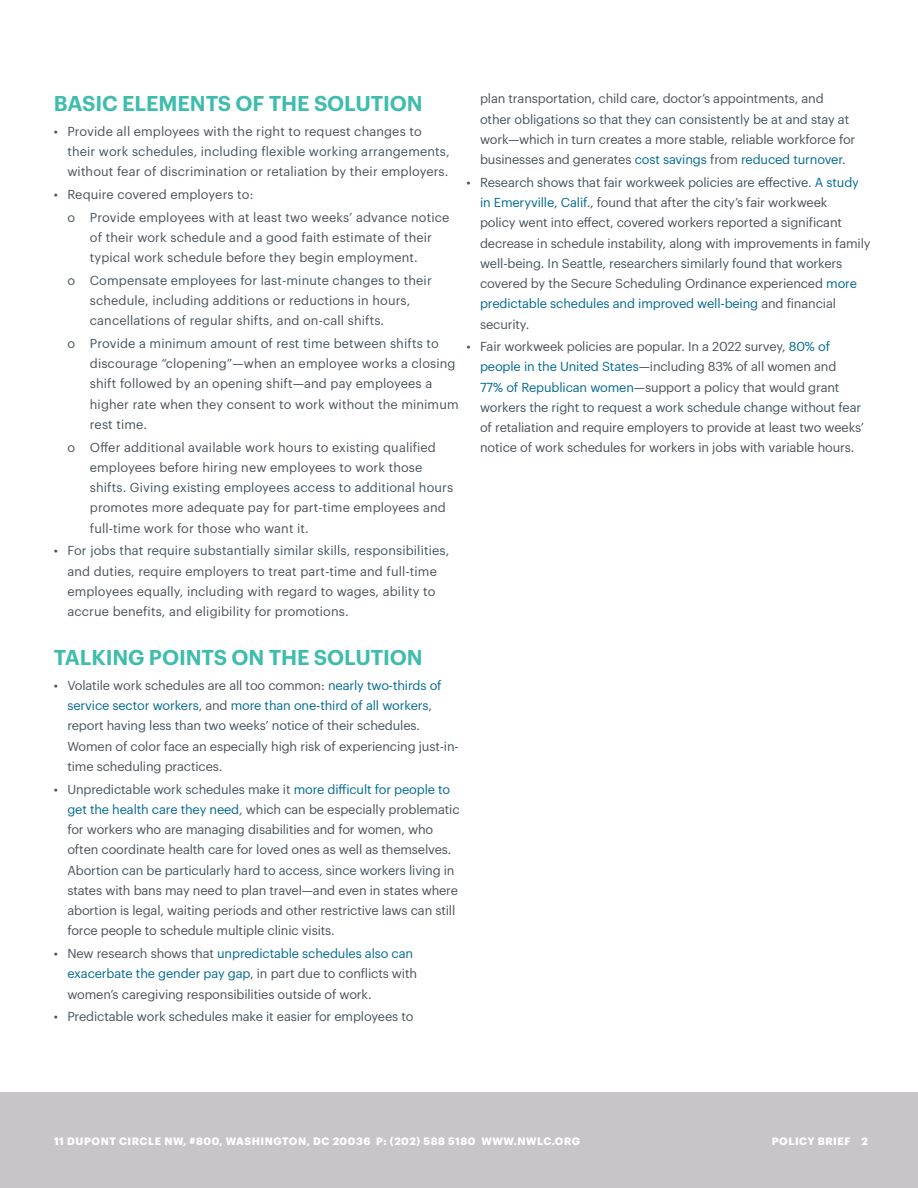
<style>
.page{position:relative;width:918px;height:1188px;background:#fff}
.page>*{position:absolute;margin:0;border:0;box-sizing:border-box;transform-origin:0 0}
.t1{font:600 21px "Graphik";letter-spacing:-.005em;color:#3ebdad}
.t2{font:12.75px/20.2px "Graphik";letter-spacing:-.01em;color:#48535b}
.t3{font:12.75px/20.2px "Graphik";letter-spacing:.01em;color:#48535b}
.t4{font:700 10.5px "Graphik";letter-spacing:.055em;color:#fff}
.s1{color:#006993}
</style>
<div class="page">
<div style="left:0;top:1093px;width:918px;height:95px;background:#c7c5c7"></div>
<h1 class="t1" style="left:54px;top:87px;width:370px">BASIC ELEMENTS OF THE SOLUTION</h1>
<p class="t3" style="left:67px;top:120px;width:384px;text-indent:-14px">• Provide all employees with the right to request changes to their work schedules, including flexible working arrangements, without fear of discrimination or retaliation by their employers.</p>
<p class="t3" style="left:67px;top:182px;width:384px;line-height:22.6px;text-indent:-14px">• Require covered employers to:<br>o Provide employees with at least two weeks’ advance notice</p>
<p class="t3" style="left:90px;top:226px;width:344px">of their work schedule and a good faith estimate of their typical work schedule before they begin employment.</p>
<p class="t3" style="left:90px;top:269px;width:343px;text-indent:-23px">o Compensate employees for last-minute changes to their schedule, including additions or reductions in hours, cancellations of regular shifts, and on-call shifts.</p>
<p class="t3" style="left:90px;top:332px;width:370px;text-indent:-23px">o Provide a minimum amount of rest time between shifts to discourage “clopening”—when an employee works a closing shift followed by an opening shift—and pay employees a higher rate when they consent to work without the minimum rest time.</p>
<p class="t3" style="left:90px;top:436px;width:365px;text-indent:-23px">o Offer additional available work hours to existing qualified employees before hiring new employees to work those shifts. Giving existing employees access to additional hours promotes more adequate pay for part-time employees and full-time work for those who want it.</p>
<p class="t3" style="left:67px;top:539px;width:384px;text-indent:-14px">• For jobs that require substantially similar skills, responsibilities, and duties, require employers to treat part-time and full-time employees equally, including with regard to wages, ability to accrue benefits, and eligibility for promotions.</p>
<h1 class="t1" style="left:54px;top:641px;width:370px">TALKING POINTS ON THE SOLUTION</h1>
<p class="t2" style="left:67px;top:674px;width:393px;text-indent:-14px">• Volatile work schedules are all too common: <span class="s1">nearly two-thirds of service sector workers</span>, and <span class="s1">more than one-third of all workers</span>, report having less than two weeks’ notice of their schedules.<br>Women of color face an especially high risk of experiencing just-in&shy;time scheduling practices.</p>
<p class="t2" style="left:67px;top:778px;width:394px;text-indent:-14px">• Unpredictable work schedules make it <span class="s1">more difficult for people to get the health care they need</span>, which can be especially problematic for workers who are managing disabilities and for women, who often coordinate health care for loved ones as well as themselves.<br>Abortion can be particularly hard to access, since workers living in states with bans may need to plan travel—and even in states where abortion is legal, waiting periods and other restrictive laws can still force people to schedule multiple clinic visits.</p>
<p class="t2" style="left:67px;top:942px;width:351px;text-indent:-14px">• New research shows that <span class="s1">unpredictable schedules also can exacerbate the gender pay gap</span>, in part due to conflicts with women’s caregiving responsibilities outside of work.</p>
<p class="t2" style="left:54px;top:1005px;width:361px">• Predictable work schedules make it easier for employees to</p>
<p class="t2" style="left:480px;top:88px;width:377px">plan transportation, child care, doctor’s appointments, and other obligations so that they can consistently be at and stay at work—which in turn creates a more stable, reliable workforce for businesses and generates <span class="s1">cost savings</span> from <span class="s1">reduced turnover</span>.</p>
<p class="t2" style="left:480px;top:171px;width:392px;text-indent:-14px">• Research shows that fair workweek policies are effective. <span class="s1">A study in Emeryville, Calif</span>., found that after the city’s fair workweek<br>policy went into effect, covered workers reported a significant decrease in schedule instability, along with improvements in family well-being. In Seattle, researchers similarly found that workers covered by the Secure Scheduling Ordinance experienced <span class="s1">more predictable schedules and improved well-being</span> and financial security.</p>
<p class="t2" style="left:480px;top:335px;width:386px;text-indent:-14px">• Fair workweek policies are popular. In a 2022 survey, <span class="s1">80% of people in the United States</span>—including 83% of all women and<br><span class="s1">77% of Republican women</span>—support a policy that would grant workers the right to request a work schedule change without fear of retaliation and require employers to provide at least two weeks’ notice of work schedules for workers in jobs with variable hours.</p>
<p class="t4" style="left:54px;top:1133px;width:528px">11 DUPONT CIRCLE NW, #800, WASHINGTON, DC 20036 P: (202) 588 5180 WWW.NWLC.ORG</p>
<p class="t4" style="left:772px;top:1133px;width:98px">POLICY BRIEF 2</p>
</div>
